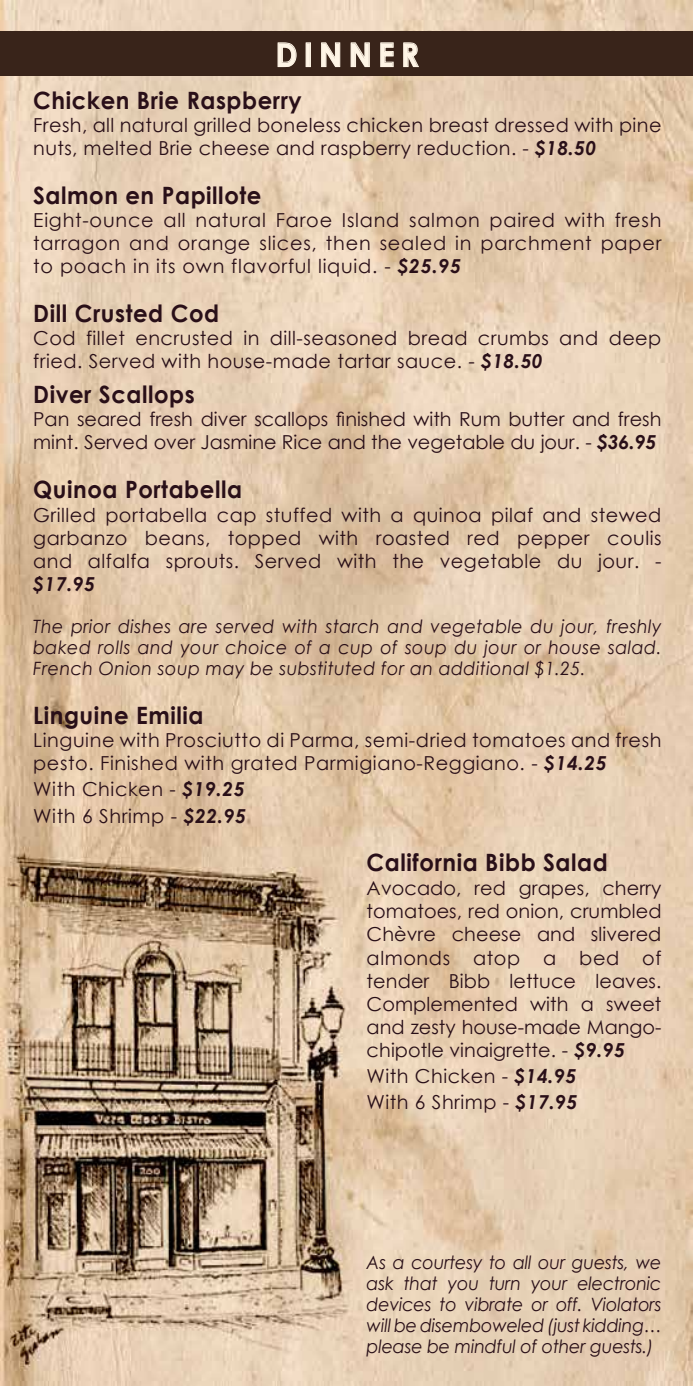
<style>
.page{position:relative;width:693px;height:1386px;background:#fff}
.page>*{position:absolute;margin:0;border:0;box-sizing:border-box;transform-origin:0 0}
.t1{font:700 33.07px "Century Gothic";color:#fff5e6;scale:.95 1}
.t2{font:700 23.8px "Century Gothic";letter-spacing:.025em;color:#290f18;scale:.95 1}
.t3{font:19.25px/23.1px "Century Gothic";letter-spacing:.025em;color:#290f18}
.t4{font:19.25px/23.1px "Century Gothic";color:#290f18}
.t5{font:italic 700 19.25px "Century Gothic";color:#290f18}
.t6{font:italic 18.38px/21px "Century Gothic";letter-spacing:.01em;color:#290f18;text-align:justify;scale:.95 1}
.s1{font-weight:700;font-style:italic}
</style>
<div class="page">
<img style="left:0;top:0;width:693px;height:1386px">
<div style="left:0;top:32px;width:693px;height:44px;background:#39241a"></div>
<svg style="left:277px;top:42px;width:20px;height:25px"></svg>
<div style="left:306px;top:42px;width:5px;height:25px;border:1px solid #fff5e6"></div>
<svg style="left:321px;top:42px;width:20px;height:25px"></svg>
<svg style="left:350px;top:42px;width:20px;height:25px"></svg>
<svg style="left:380px;top:42px;width:14px;height:25px"></svg>
<svg style="left:403px;top:42px;width:16px;height:25px"></svg>
<h1 class="t1" style="left:276px;top:29px;width:73px">Dinner</h1>
<p class="t2" style="left:33px;top:82px;width:284px">Chicken Brie Raspberry</p>
<p class="t3" style="left:33px;top:113px;width:630px">Fresh, all natural grilled boneless chicken breast dressed with pine nuts, melted Brie cheese and raspberry reduction. - <span class="s1">$18.50</span></p>
<p class="t2" style="left:33px;top:177px;width:242px">Salmon en Papillote</p>
<p class="t3" style="left:33px;top:208px;width:630px;text-align:justify">Eight-ounce all natural Faroe Island salmon paired with fresh tarragon and orange slices, then sealed in parchment paper to poach in its own flavorful liquid. - <span class="s1">$25.95</span></p>
<p class="t2" style="left:33px;top:295px;width:197px">Dill Crusted Cod</p>
<p class="t3" style="left:33px;top:326px;width:630px">Cod fillet encrusted in dill-seasoned bread crumbs and deep fried. Served with house-made tartar sauce. - <span class="s1">$18.50</span></p>
<p class="t2" style="left:33px;top:377px;width:172px">Diver Scallops</p>
<p class="t4" style="left:33px;top:408px;width:630px">Pan seared fresh diver scallops finished with Rum butter and fresh mint. Served over Jasmine Rice and the vegetable du jour. - <span class="s1">$36.95</span></p>
<p class="t2" style="left:33px;top:472px;width:221px">Quinoa Portabella</p>
<p class="t3" style="left:33px;top:503px;width:630px;text-align:justify">Grilled portabella cap stuffed with a quinoa pilaf and stewed garbanzo beans, topped with roasted red pepper coulis and alfalfa sprouts. Served with the vegetable du jour. -</p>
<p class="t5" style="left:33px;top:569px;width:63px">$17.95</p>
<p class="t6" style="left:33px;top:615px;width:663px">The prior dishes are served with starch and vegetable du jour, freshly baked rolls and your choice of a cup of soup du jour or house salad.<br>French Onion soup may be substituted for an additional $1.25.</p>
<p class="t2" style="left:33px;top:697px;width:181px">Linguine Emilia</p>
<p class="t3" style="left:33px;top:728px;width:630px">Linguine with Prosciutto di Parma, semi-dried tomatoes and fresh pesto. Finished with grated Parmigiano-Reggiano. - <span class="s1">$14.25</span></p>
<p class="t3" style="left:33px;top:776px;width:214px;line-height:26.2px">With Chicken - <span class="s1">$19.25<br></span>With 6 Shrimp - <span class="s1">$22.95</span></p>
<p class="t2" style="left:367px;top:844px;width:255px">California Bibb Salad</p>
<p class="t3" style="left:367px;top:876px;width:296px;text-align:justify">Avocado, red grapes, cherry tomatoes, red onion, crumbled Chèvre cheese and slivered almonds atop a bed of tender Bibb lettuce leaves.<br>Complemented with a sweet and zesty house-made Mango&shy;chipotle vinaigrette. - <span class="s1">$9.95</span></p>
<p class="t3" style="left:367px;top:1063px;width:212px;line-height:26.2px">With Chicken - <span class="s1">$14.95<br></span>With 6 Shrimp - <span class="s1">$17.95</span></p>
<p class="t6" style="left:367px;top:1251px;width:312px">As a courtesy to all our guests, we ask that you turn your electronic devices to vibrate or off. Violators will be disemboweled (just kidding… please be mindful of other guests.)</p>
</div>
